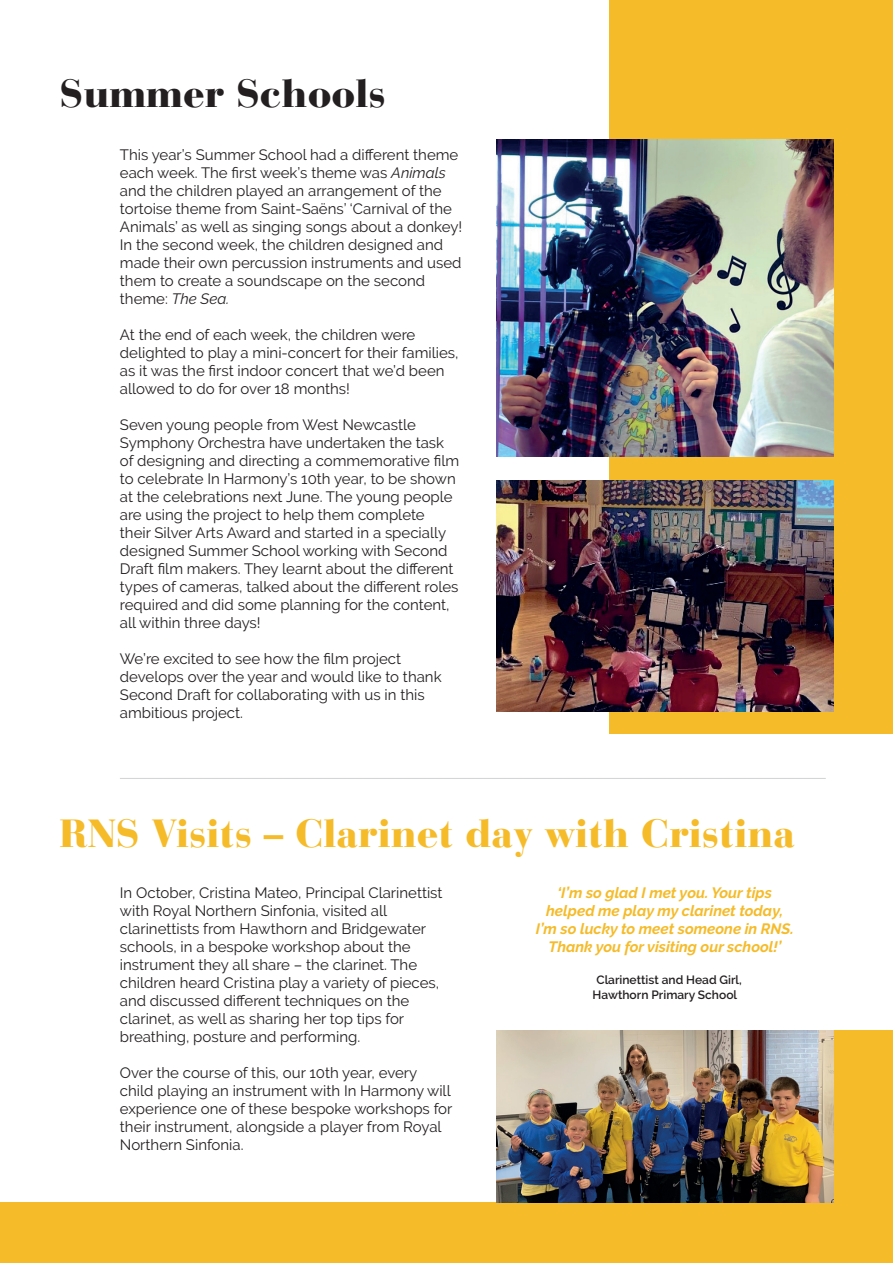
<style>
.page{position:relative;width:893px;height:1263px;background:#fff}
.page>*{position:absolute;margin:0;border:0;box-sizing:border-box;transform-origin:0 0}
.t1{font:900 39px "Bauer Bodoni";color:#f5bb29}
.t2{font:900 39px "Bauer Bodoni";color:#231f20}
.t3{font:15px/18px "Raleway";color:#231f20}
.t4{font:italic 700 15px/18px "Raleway";color:#f5bb29;text-align:center}
.t5{font:600 12px/14.4px "Raleway";color:#231f20;text-align:center}
.s1{font-style:italic}
</style>
<div class="page">
<div style="left:0;top:1203px;width:515px;height:60px;background:#f5bb29"></div>
<div style="left:497px;top:1031px;width:396px;height:232px;background:#f5bb29"></div>
<div style="left:610px;top:0;width:283px;height:733px;background:#f5bb29"></div>
<img style="left:496px;top:480px;width:337px;height:231px">
<img style="left:496px;top:139px;width:337px;height:317px">
<img style="left:496px;top:1031px;width:337px;height:172px">
<hr style="left:120px;top:778px;width:706px;height:1px;background:#d1d2d4">
<h1 class="t2" style="left:60px;top:70px;width:328px">Summer Schools</h1>
<p class="t3" style="left:120px;top:146px;width:344px">This year’s Summer School had a different theme each week. The first week’s theme was <span class="s1">Animals </span>and the children played an arrangement of the tortoise theme from Saint-Saëns’ ‘Carnival of the Animals’ as well as singing songs about a donkey!<br>In the second week, the children designed and made their own percussion instruments and used them to create a soundscape on the second theme: <span class="s1">The Sea.</span></p>
<p class="t3" style="left:120px;top:326px;width:340px">At the end of each week, the children were delighted to play a mini-concert for their families, as it was the first indoor concert that we’d been allowed to do for over 18 months!</p>
<p class="t3" style="left:120px;top:416px;width:341px">Seven young people from West Newcastle Symphony Orchestra have undertaken the task of designing and directing a commemorative film to celebrate In Harmony’s 10th year, to be shown at the celebrations next June. The young people are using the project to help them complete their Silver Arts Award and started in a specially designed Summer School working with Second Draft film makers. They learnt about the different types of cameras, talked about the different roles required and did some planning for the content, all within three days!</p>
<p class="t3" style="left:120px;top:650px;width:323px">We’re excited to see how the film project develops over the year and would like to thank Second Draft for collaborating with us in this ambitious project.</p>
<h1 class="t1" style="left:60px;top:810px;width:737px">RNS Visits – Clarinet day with Cristina</h1>
<p class="t3" style="left:120px;top:884px;width:324px">In October, Cristina Mateo, Principal Clarinettist with Royal Northern Sinfonia, visited all clarinettists from Hawthorn and Bridgewater schools, in a bespoke workshop about the instrument they all share – the clarinet. The children heard Cristina play a variety of pieces, and discussed different techniques on the clarinet, as well as sharing her top tips for breathing, posture and performing.</p>
<p class="t3" style="left:120px;top:1064px;width:334px">Over the course of this, our 10th year, every child playing an instrument with In Harmony will experience one of these bespoke workshops for their instrument, alongside a player from Royal Northern Sinfonia.</p>
<p class="t4" style="left:536px;top:884px;width:259px">‘I’m so glad I met you. Your tips helped me play my clarinet today, I’m so lucky to meet someone in RNS.<br>Thank you for visiting our school!’</p>
<p class="t5" style="left:593px;top:973px;width:151px">Clarinettist and Head Girl,<br>Hawthorn Primary School</p>
</div>
